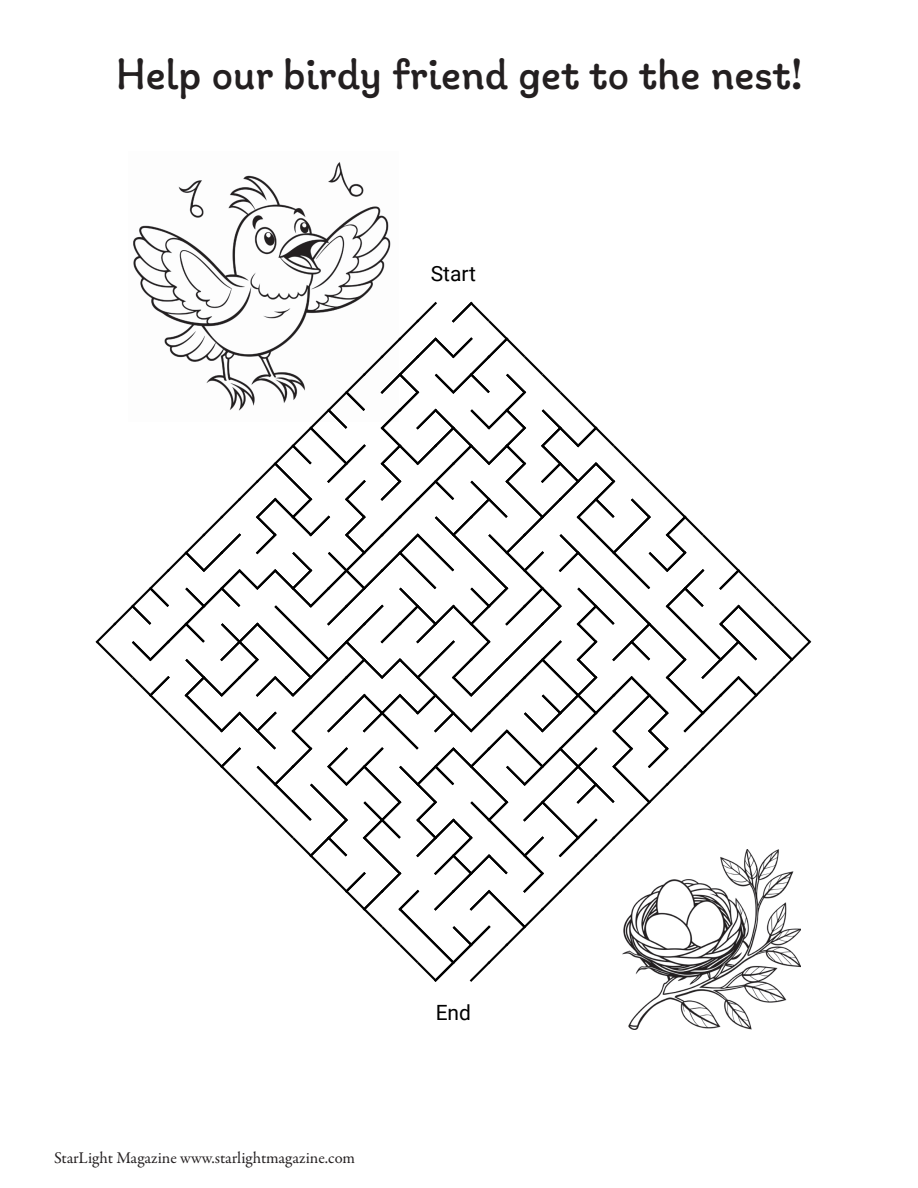
<style>
.page{position:relative;width:918px;height:1188px;background:#fff}
.page>*{position:absolute;margin:0;border:0;box-sizing:border-box;transform-origin:0 0}
.t1{font:300 45px "Giulia Plain";color:#231f20}
.t2{font:21px "Roboto";color:#000}
.t3{font:16.5px "Garamond Premr Pro";color:#231f20}
.s1{color:#fff}
</style>
<div class="page">
<svg style="left:95px;top:301px;width:717px;height:681px"></svg>
<img style="left:621px;top:850px;width:180px;height:180px">
<img style="left:129px;top:162px;width:270px;height:259px">
<p class="t1" style="left:115px;top:47px;width:689px">Help our birdy friend get to the nest!</p>
<p class="t2" style="left:431px;top:259px;width:47px">Start</p>
<p class="t3" style="left:54px;top:1148px;width:306px">StarLight Magazine www.starlightmagazine.com<span class="s1">.</span></p>
<p class="t2" style="left:436px;top:998px;width:37px">End</p>
</div>
